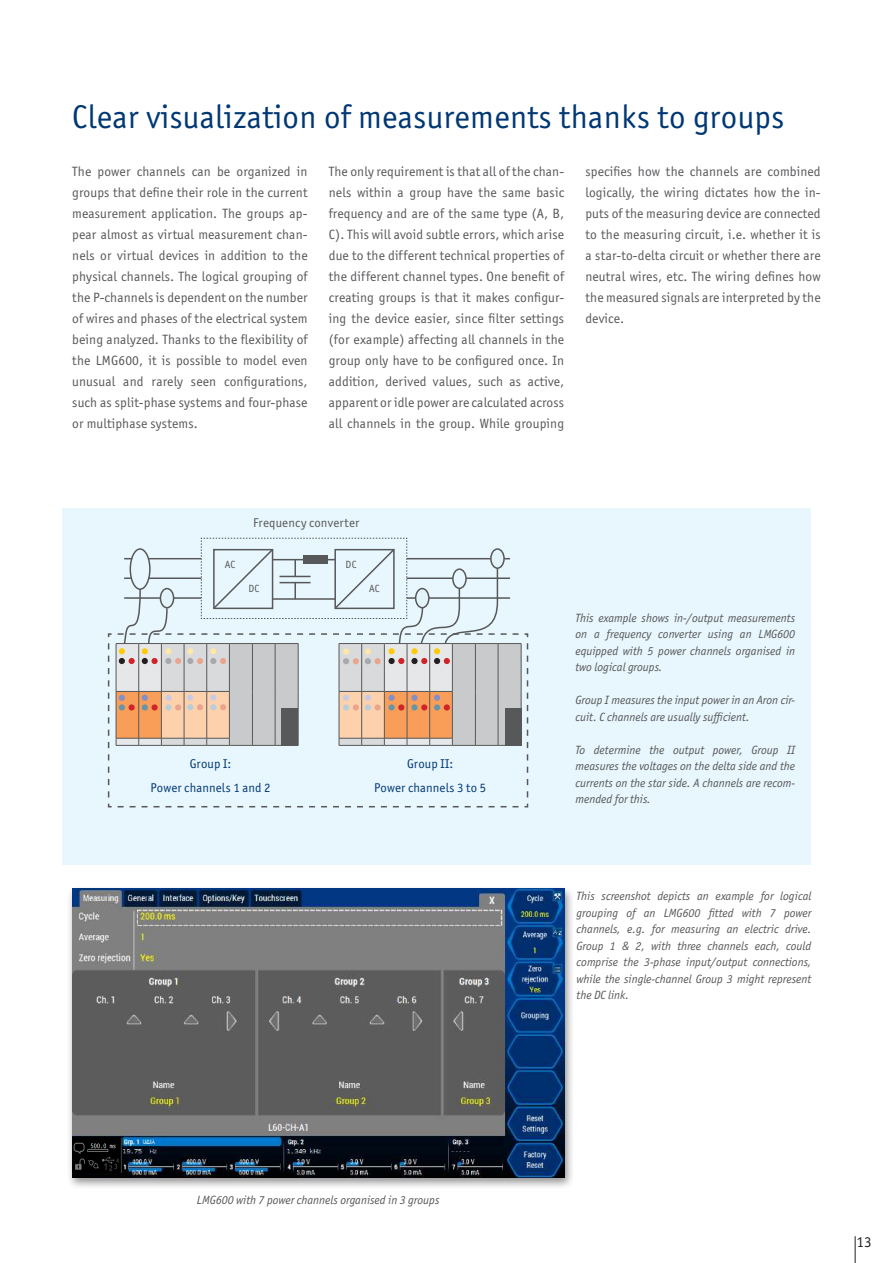
<style>
.page{position:relative;width:893px;height:1263px;background:#fff}
.page>*{position:absolute;margin:0;border:0;box-sizing:border-box;transform-origin:0 0}
.t1{font:33px "Officina Sans ITC Std";letter-spacing:.01em;color:#013874}
.t2{font:15px "Officina Sans ITC Std";color:#231f20}
.t3{font:13.5px/21px "Officina Sans ITC Std";letter-spacing:.01em;color:#57585a;text-align:justify}
.t4{font:12.75px/24.2px "Officina Sans ITC Std";letter-spacing:.01em;color:#013874;text-align:center}
.t5{font:12.75px "Officina Sans ITC Std";letter-spacing:.01em;color:#57585a}
.t6{font:italic 12px/16.5px "Officina Sans ITC Pro";color:#57585a;text-align:justify}
.t7{font:10.5px "Officina Sans ITC Std";letter-spacing:.015em;color:#57585a}
</style>
<div class="page">
<div style="left:67px;top:885px;width:508px;height:304px;background:#231f20;opacity:.5"></div>
<img style="left:72px;top:889px;width:492px;height:288px">
<img style="left:72px;top:1137px;width:50px;height:35px">
<svg style="left:855px;top:1236px;width:1px;height:27px"></svg>
<div style="left:63px;top:508px;width:748px;height:356px;background:#e8f6fd"></div>
<svg style="left:107px;top:633px;width:422px;height:175px"></svg>
<svg style="left:115px;top:538px;width:413px;height:259px"></svg>
<h1 class="t1" style="left:72px;top:98px;width:713px">Clear visualization of measurements thanks to groups</h1>
<p class="t3" style="left:72px;top:160px;width:237px">The power channels can be organized in groups that define their role in the current measurement application. The groups ap&shy;pear almost as virtual measurement chan&shy;nels or virtual devices in addition to the physical channels. The logical grouping of the P-channels is dependent on the number of wires and phases of the electrical system being analyzed. Thanks to the flexibility of the LMG600, it is possible to model even unusual and rarely seen configurations, such as split-phase systems and four-phase or multiphase systems.</p>
<p class="t3" style="left:329px;top:160px;width:237px">The only requirement is that all of the chan&shy;nels within a group have the same basic frequency and are of the same type (A, B, C). This will avoid subtle errors, which arise due to the different technical properties of the different channel types. One benefit of creating groups is that it makes configur&shy;ing the device easier, since filter settings (for example) affecting all channels in the group only have to be configured once. In addition, derived values, such as active, apparent or idle power are calculated across all channels in the group. While grouping</p>
<p class="t3" style="left:585px;top:160px;width:237px">specifies how the channels are combined logically, the wiring dictates how the in&shy;puts of the measuring device are connected to the measuring circuit, i.e. whether it is a star-to-delta circuit or whether there are neutral wires, etc. The wiring defines how the measured signals are interpreted by the device.</p>
<p class="t7" style="left:225px;top:558px;width:12px">AC</p>
<p class="t5" style="left:253px;top:515px;width:108px">Frequency converter</p>
<p class="t7" style="left:248px;top:582px;width:12px">DC</p>
<p class="t7" style="left:346px;top:558px;width:12px">DC</p>
<p class="t7" style="left:369px;top:582px;width:12px">AC</p>
<p class="t4" style="left:151px;top:752px;width:122px">Group I:<br>Power channels 1 and 2</p>
<p class="t4" style="left:374px;top:752px;width:113px">Group II:<br>Power channels 3 to 5</p>
<p class="t6" style="left:575px;top:609px;width:221px">This example shows in-/output measurements on a frequency converter using an LMG600 equipped with 5 power channels organised in two logical groups.</p>
<p class="t6" style="left:575px;top:692px;width:221px">Group I measures the input power in an Aron cir&shy;cuit. C channels are usually sufficient.</p>
<p class="t6" style="left:575px;top:741px;width:221px">To determine the output power, Group II measures the voltages on the delta side and the currents on the star side. A channels are recom&shy;mended for this.</p>
<p class="t6" style="left:577px;top:888px;width:236px">This screenshot depicts an example for logical grouping of an LMG600 fitted with 7 power channels, e.g. for measuring an electric drive.<br>Group 1 &amp; 2, with three channels each, could comprise the 3-phase input/output connections, while the single-channel Group 3 might represent the DC link.</p>
<p class="t6" style="left:197px;top:1192px;width:244px">LMG600 with 7 power channels organised in 3 groups</p>
<p class="t2" style="left:856px;top:1233px;width:17px">13</p>
</div>
